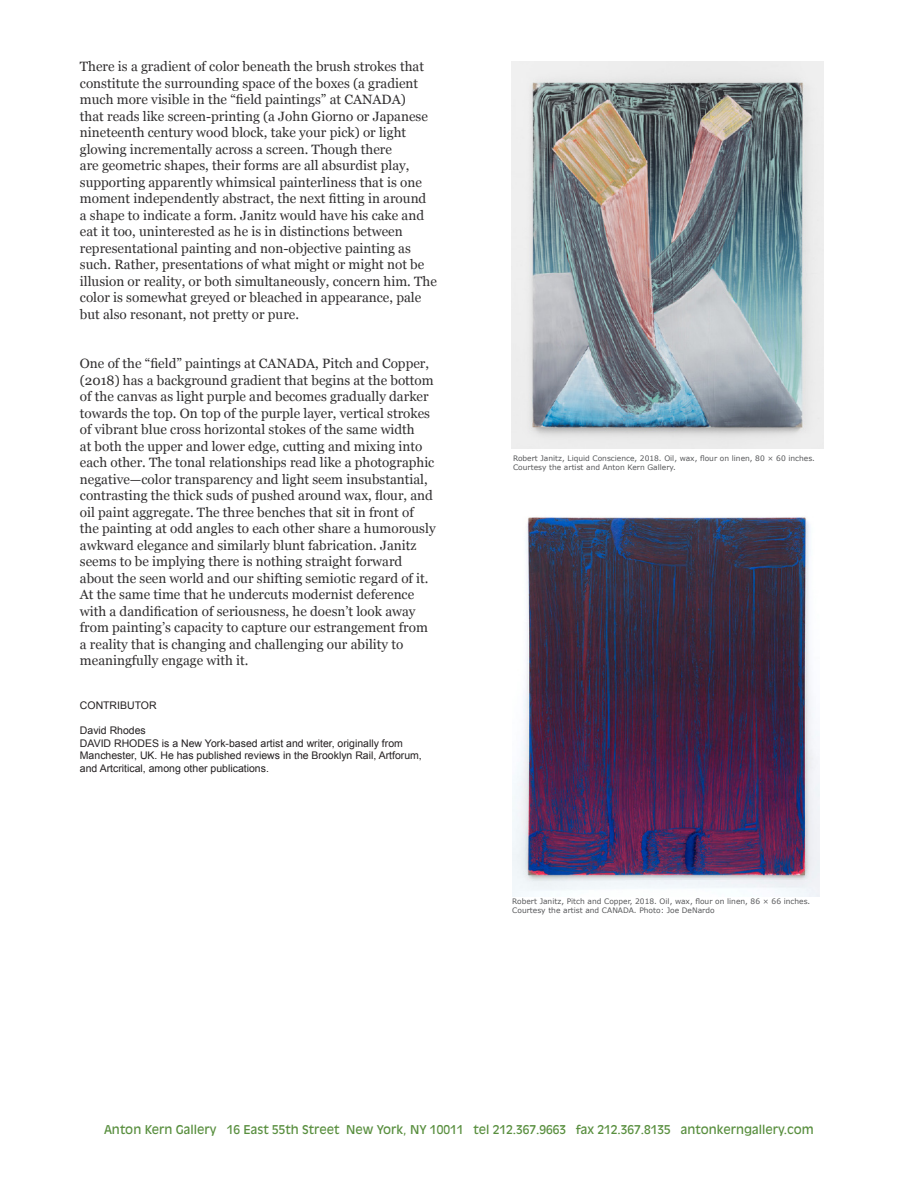
<style>
.page{position:relative;width:918px;height:1188px;background:#fff}
.page>*{position:absolute;margin:0;border:0;box-sizing:border-box;transform-origin:0 0}
.t1{font:13.5px/16.5px "Georgia";color:#312f30}
.t2{font:12px "Antique Olive";color:#598f3f}
.t3{font:10.5px/12.6px "Arial";color:#231f20}
.t4{font:7.5px/9px "Verdana";color:#57585a}
</style>
<div class="page">
<img style="left:512px;top:61px;width:311px;height:387px">
<img style="left:513px;top:516px;width:306px;height:381px">
<p class="t1" style="left:80px;top:58px;width:359px">There is a gradient of color beneath the brush strokes that constitute the surrounding space of the boxes (a gradient much more visible in the “field paintings” at CANADA)<br>that reads like screen-printing (a John Giorno or Japanese nineteenth century wood block, take your pick) or light glowing incrementally across a screen. Though there<br>are geometric shapes, their forms are all absurdist play, supporting apparently whimsical painterliness that is one moment independently abstract, the next fitting in around<br>a shape to indicate a form. Janitz would have his cake and eat it too, uninterested as he is in distinctions between representational painting and non-objective painting as such. Rather, presentations of what might or might not be illusion or reality, or both simultaneously, concern him. The color is somewhat greyed or bleached in appearance, pale but also resonant, not pretty or pure.</p>
<p class="t1" style="left:80px;top:355px;width:357px">One of the “field” paintings at CANADA, Pitch and Copper, (2018) has a background gradient that begins at the bottom of the canvas as light purple and becomes gradually darker towards the top. On top of the purple layer, vertical strokes of vibrant blue cross horizontal stokes of the same width<br>at both the upper and lower edge, cutting and mixing into each other. The tonal relationships read like a photographic negative—color transparency and light seem insubstantial, contrasting the thick suds of pushed around wax, flour, and oil paint aggregate. The three benches that sit in front of the painting at odd angles to each other share a humorously awkward elegance and similarly blunt fabrication. Janitz seems to be implying there is nothing straight forward about the seen world and our shifting semiotic regard of it.<br>At the same time that he undercuts modernist deference with a dandification of seriousness, he doesn’t look away from painting’s capacity to capture our estrangement from a reality that is changing and challenging our ability to meaningfully engage with it.</p>
<p class="t3" style="left:80px;top:699px;width:78px">CONTRIBUTOR</p>
<p class="t3" style="left:80px;top:724px;width:343px">David Rhodes<br>DAVID RHODES is a New York-based artist and writer, originally from Manchester, UK. He has published reviews in the Brooklyn Rail, Artforum, and Artcritical, among other publications.</p>
<p class="t4" style="left:513px;top:454px;width:304px">Robert Janitz, Liquid Conscience, 2018. Oil, wax, flour on linen, 80 × 60 inches.<br>Courtesy the artist and Anton Kern Gallery.</p>
<p class="t4" style="left:512px;top:897px;width:300px">Robert Janitz, Pitch and Copper, 2018. Oil, wax, flour on linen, 86 × 66 inches.<br>Courtesy the artist and CANADA. Photo: Joe DeNardo</p>
<p class="t2" style="left:104px;top:1122px;width:711px">Anton Kern Gallery 16 East 55th Street New York, NY 10011 tel 212.367.9663 fax 212.367.8135 antonkerngallery.com</p>
</div>
